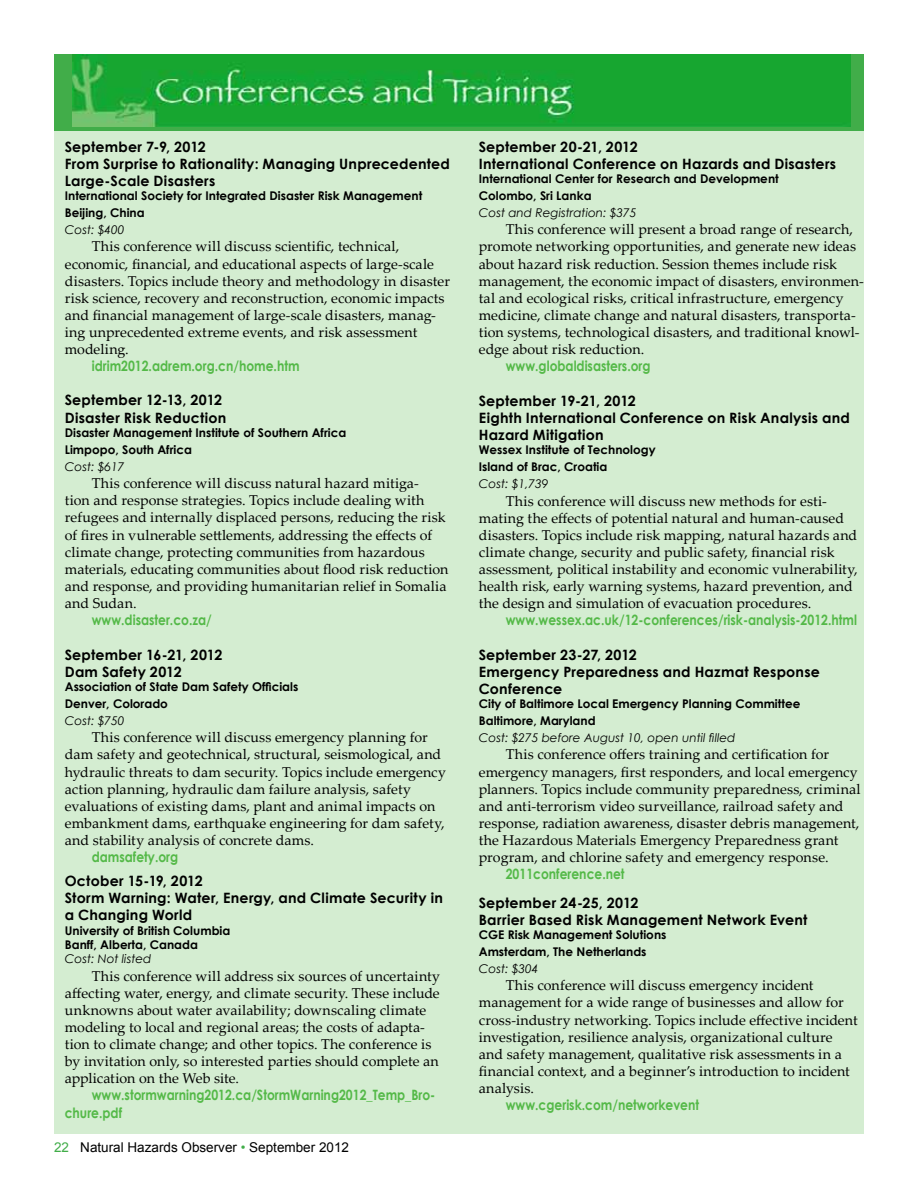
<style>
.page{position:relative;width:918px;height:1188px;background:#fff}
.page>*{position:absolute;margin:0;border:0;box-sizing:border-box;transform-origin:0 0}
.t1{font:14.25px/17.1px "Palatino Linotype";letter-spacing:.005em;color:#000}
.t2{font:700 14.25px/17.1px "Century Gothic";letter-spacing:.015em;color:#000}
.t3{font:700 14.25px/17.2px "Century Gothic";color:#54b948;scale:.86 1}
.t4{font:13.5px "Arial";color:#000}
.t5{font:700 12px/17.1px "Century Gothic";color:#000}
.t6{font:italic 12px "Century Gothic";color:#000}
.s1{color:#41ad49}
</style>
<div class="page">
<div style="left:54px;top:54px;width:810px;height:1080px;background:#d4edd1"></div>
<div style="left:54px;top:54px;width:810px;height:76px;background:#41ad49"></div>
<img style="left:73px;top:54px;width:777px;height:73px">
<p class="t2" style="left:65px;top:137px;width:387px">September 7-9, 2012<br>From Surprise to Rationality: Managing Unprecedented<br>Large-Scale Disasters</p>
<p class="t5" style="left:65px;top:187px;width:359px">International Society for Integrated Disaster Risk Management<br>Beijing, China</p>
<p class="t6" style="left:65px;top:222px;width:61px">Cost: $400</p>
<p class="t1" style="left:65px;top:237px;width:387px;text-indent:27px">This conference will discuss scientific, technical, economic, financial, and educational aspects of large-scale disasters. Topics include theory and methodology in disaster risk science, recovery and reconstruction, economic impacts and financial management of large-scale disasters, manag&shy;ing unprecedented extreme events, and risk assessment modeling.</p>
<p class="t3" style="left:92px;top:357px;width:243px">idrim2012.adrem.org.cn/home.htm</p>
<p class="t2" style="left:65px;top:391px;width:163px">September 12-13, 2012<br>Disaster Risk Reduction</p>
<p class="t5" style="left:65px;top:424px;width:283px">Disaster Management Institute of Southern Africa<br>Limpopo, South Africa</p>
<p class="t6" style="left:65px;top:458px;width:61px">Cost: $617</p>
<p class="t1" style="left:65px;top:474px;width:385px;text-indent:27px">This conference will discuss natural hazard mitiga-<br>tion and response strategies. Topics include dealing with refugees and internally displaced persons, reducing the risk of fires in vulnerable settlements, addressing the effects of climate change, protecting communities from hazardous materials, educating communities about flood risk reduction and response, and providing humanitarian relief in Somalia and Sudan.</p>
<p class="t3" style="left:92px;top:611px;width:141px">www.disaster.co.za/</p>
<p class="t2" style="left:65px;top:645px;width:159px">September 16-21, 2012<br>Dam Safety 2012</p>
<p class="t5" style="left:65px;top:678px;width:235px">Association of State Dam Safety Officials<br>Denver, Colorado</p>
<p class="t6" style="left:65px;top:713px;width:61px">Cost: $750</p>
<p class="t1" style="left:65px;top:728px;width:383px;text-indent:27px">This conference will discuss emergency planning for dam safety and geotechnical, structural, seismological, and hydraulic threats to dam security. Topics include emergency action planning, hydraulic dam failure analysis, safety evaluations of existing dams, plant and animal impacts on embankment dams, earthquake engineering for dam safety, and stability analysis of concrete dams.</p>
<p class="t3" style="left:92px;top:848px;width:102px">damsafety.org</p>
<p class="t2" style="left:65px;top:872px;width:380px">October 15-19, 2012<br>Storm Warning: Water, Energy, and Climate Security in a Changing World</p>
<p class="t5" style="left:65px;top:923px;width:167px;line-height:14.4px">University of British Columbia<br>Banff, Alberta, Canada</p>
<p class="t6" style="left:65px;top:951px;width:88px">Cost: Not listed</p>
<p class="t1" style="left:65px;top:967px;width:377px;text-indent:27px">This conference will address six sources of uncertainty affecting water, energy, and climate security. These include unknowns about water availability; downscaling climate modeling to local and regional areas; the costs of adapta&shy;tion to climate change; and other topics. The conference is by invitation only, so interested parties should complete an application on the Web site.</p>
<p class="t3" style="left:65px;top:1086px;width:432px;text-indent:27px">www.stormwarning2012.ca/StormWarning2012_Temp_Bro&shy;chure.pdf</p>
<p class="t4" style="left:54px;top:1139px;width:297px"><span class="s1">22</span> Natural Hazards Observer <span class="s1">•</span> September 2012</p>
<p class="t2" style="left:479px;top:137px;width:359px">September 20-21, 2012<br>International Conference on Hazards and Disasters</p>
<p class="t5" style="left:479px;top:170px;width:301px">International Center for Research and Development<br>Colombo, Sri Lanka</p>
<p class="t6" style="left:479px;top:204px;width:159px">Cost and Registration: $375</p>
<p class="t1" style="left:479px;top:220px;width:387px;text-indent:27px">This conference will present a broad range of research, promote networking opportunities, and generate new ideas about hazard risk reduction. Session themes include risk management, the economic impact of disasters, environmen&shy;tal and ecological risks, critical infrastructure, emergency medicine, climate change and natural disasters, transporta&shy;tion systems, technological disasters, and traditional knowl&shy;edge about risk reduction.</p>
<p class="t3" style="left:506px;top:357px;width:170px">www.globaldisasters.org</p>
<p class="t2" style="left:479px;top:391px;width:373px">September 19-21, 2012<br>Eighth International Conference on Risk Analysis and<br>Hazard Mitigation</p>
<p class="t5" style="left:479px;top:441px;width:178px">Wessex Institute of Technology<br>Island of Brac, Croatia</p>
<p class="t6" style="left:479px;top:476px;width:71px">Cost: $1,739</p>
<p class="t1" style="left:479px;top:492px;width:380px;text-indent:27px">This conference will discuss new methods for esti&shy;mating the effects of potential natural and human-caused disasters. Topics include risk mapping, natural hazards and climate change, security and public safety, financial risk assessment, political instability and economic vulnerability, health risk, early warning systems, hazard prevention, and the design and simulation of evacuation procedures.</p>
<p class="t3" style="left:506px;top:611px;width:410px">www.wessex.ac.uk/12-conferences/risk-analysis-2012.html</p>
<p class="t2" style="left:479px;top:645px;width:343px">September 23-27, 2012<br>Emergency Preparedness and Hazmat Response<br>Conference</p>
<p class="t5" style="left:479px;top:695px;width:323px">City of Baltimore Local Emergency Planning Committee<br>Baltimore, Maryland</p>
<p class="t6" style="left:479px;top:730px;width:258px">Cost: $275 before August 10, open until filled</p>
<p class="t1" style="left:479px;top:746px;width:383px;text-indent:27px">This conference offers training and certification for emergency managers, first responders, and local emergency planners. Topics include community preparedness, criminal and anti-terrorism video surveillance, railroad safety and response, radiation awareness, disaster debris management, the Hazardous Materials Emergency Preparedness grant program, and chlorine safety and emergency response.</p>
<p class="t3" style="left:506px;top:865px;width:140px">2011conference.net</p>
<p class="t2" style="left:479px;top:893px;width:330px">September 24-25, 2012<br>Barrier Based Risk Management Network Event</p>
<p class="t5" style="left:479px;top:926px;width:189px">CGE Risk Management Solutions<br>Amsterdam, The Netherlands</p>
<p class="t6" style="left:479px;top:960px;width:61px">Cost: $304</p>
<p class="t1" style="left:479px;top:976px;width:380px;text-indent:27px">This conference will discuss emergency incident management for a wide range of businesses and allow for cross-industry networking. Topics include effective incident investigation, resilience analysis, organizational culture and safety management, qualitative risk assessments in a financial context, and a beginner’s introduction to incident analysis.</p>
<p class="t3" style="left:506px;top:1096px;width:226px">www.cgerisk.com/networkevent</p>
</div>
